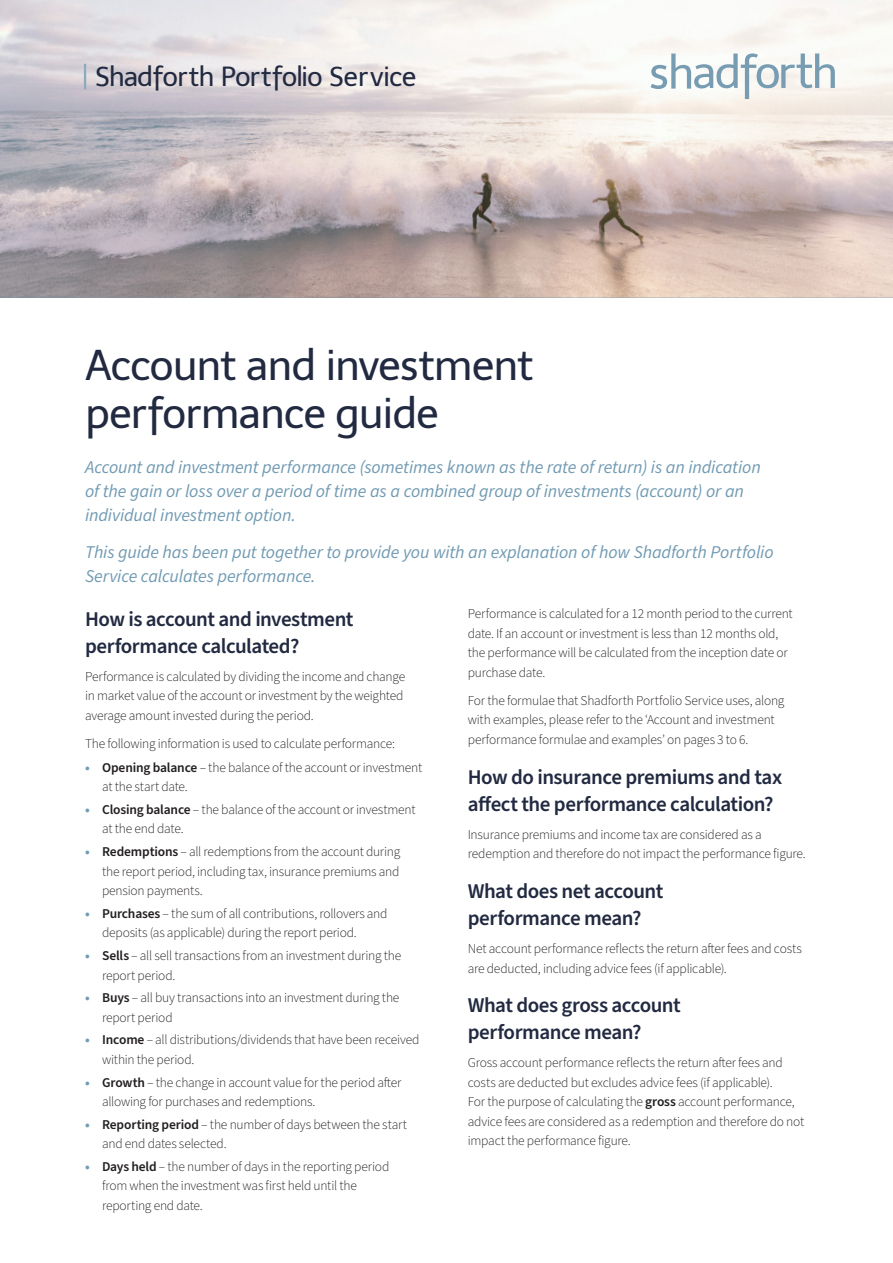
<style>
.page{position:relative;width:893px;height:1263px;background:#fff}
.page>*{position:absolute;margin:0;border:0;box-sizing:border-box;transform-origin:0 0}
._00_Main_Header{font:42px/48px "Telex";letter-spacing:-.03em;color:#222a41}
.t1{font:27px "Telex";letter-spacing:-.025em;color:#222a41}
._01_Subhead_1{font:600 21px/27px "Source Sans Pro";letter-spacing:-.025em;color:#222a41}
._06_Intro_Para{font:italic 18px/24px "Source Sans Pro";letter-spacing:-.01em;color:#729bb3}
._07_Body_Text{font:300 13.5px/19.5px "Source Sans Pro";letter-spacing:-.015em;color:#231f20}
.s1{font-weight:700;color:#729bb3}
.s2{font-weight:600}
</style>
<div class="page">
<img style="left:0;top:0;width:893px;height:298px">
<svg style="left:651px;top:53px;width:184px;height:46px"></svg>
<hr style="left:84px;top:64px;width:2px;height:25px;background:#8baabf">
<h2 class="t1" style="left:95px;top:61px;width:323px">Shadforth Portfolio Service</h2>
<p class="_00_Main_Header" style="left:85px;top:341px;width:450px">Account and investment performance guide</p>
<p class="_06_Intro_Para" style="left:85px;top:456px;width:677px">Account and investment performance (sometimes known as the rate of return) is an indication of the gain or loss over a period of time as a combined group of investments (account) or an individual investment option.</p>
<p class="_06_Intro_Para" style="left:85px;top:540px;width:690px">This guide has been put together to provide you with an explanation of how Shadforth Portfolio<br>Service calculates performance.</p>
<p class="_01_Subhead_1" style="left:85px;top:606px;width:270px">How is account and investment performance calculated?</p>
<p class="_07_Body_Text" style="left:85px;top:667px;width:322px">Performance is calculated by dividing the income and change in market value of the account or investment by the weighted average amount invested during the period.</p>
<p class="_07_Body_Text" style="left:85px;top:734px;width:312px">The following information is used to calculate performance:</p>
<p class="_07_Body_Text" style="left:102px;top:758px;width:322px;text-indent:-17px"><span class="s1">•</span> <span class="s2">Opening balance</span> – the balance of the account or investment at the start date.</p>
<p class="_07_Body_Text" style="left:102px;top:800px;width:315px;text-indent:-17px"><span class="s1">•</span> <span class="s2">Closing balance</span> – the balance of the account or investment at the end date.</p>
<p class="_07_Body_Text" style="left:102px;top:842px;width:300px;text-align:justify;text-indent:-17px"><span class="s1">•</span> <span class="s2">Redemptions</span> – all redemptions from the account during the report period, including tax, insurance premiums and pension payments.</p>
<p class="_07_Body_Text" style="left:102px;top:904px;width:287px;text-indent:-17px"><span class="s1">•</span> <span class="s2">Purchases</span> – the sum of all contributions, rollovers and deposits (as applicable) during the report period.</p>
<p class="_07_Body_Text" style="left:102px;top:946px;width:301px;text-indent:-17px"><span class="s1">•</span> <span class="s2">Sells</span> – all sell transactions from an investment during the report period.</p>
<p class="_07_Body_Text" style="left:102px;top:988px;width:299px;text-indent:-17px"><span class="s1">•</span> <span class="s2">Buys</span> – all buy transactions into an investment during the report period</p>
<p class="_07_Body_Text" style="left:102px;top:1030px;width:319px;text-indent:-17px"><span class="s1">•</span> <span class="s2">Income</span> – all distributions/dividends that have been received within the period.</p>
<p class="_07_Body_Text" style="left:102px;top:1073px;width:301px;text-indent:-17px"><span class="s1">•</span> <span class="s2">Growth</span> – the change in account value for the period after allowing for purchases and redemptions.</p>
<p class="_07_Body_Text" style="left:102px;top:1115px;width:307px;text-indent:-17px"><span class="s1">•</span> <span class="s2">Reporting period</span> – the number of days between the start and end dates selected.</p>
<p class="_07_Body_Text" style="left:102px;top:1157px;width:289px;text-indent:-17px"><span class="s1">•</span> <span class="s2">Days held</span> – the number of days in the reporting period from when the investment was first held until the reporting end date.</p>
<p class="_07_Body_Text" style="left:468px;top:605px;width:327px">Performance is calculated for a 12 month period to the current date. If an account or investment is less than 12 months old, the performance will be calculated from the inception date or purchase date.</p>
<p class="_07_Body_Text" style="left:468px;top:691px;width:318px">For the formulae that Shadforth Portfolio Service uses, along with examples, please refer to the ‘Account and investment performance formulae and examples’ on pages 3 to 6.</p>
<p class="_01_Subhead_1" style="left:468px;top:764px;width:316px">How do insurance premiums and tax affect the performance calculation?</p>
<p class="_07_Body_Text" style="left:468px;top:825px;width:340px">Insurance premiums and income tax are considered as a redemption and therefore do not impact the performance figure.</p>
<p class="_01_Subhead_1" style="left:468px;top:878px;width:197px">What does net account performance mean?</p>
<p class="_07_Body_Text" style="left:468px;top:939px;width:336px">Net account performance reflects the return after fees and costs are deducted, including advice fees (if applicable).</p>
<p class="_01_Subhead_1" style="left:468px;top:992px;width:214px">What does gross account performance mean?</p>
<p class="_07_Body_Text" style="left:468px;top:1053px;width:338px">Gross account performance reflects the return after fees and costs are deducted but excludes advice fees (if applicable).<br>For the purpose of calculating the <span class="s2">gross</span> account performance, advice fees are considered as a redemption and therefore do not impact the performance figure.</p>
</div>
